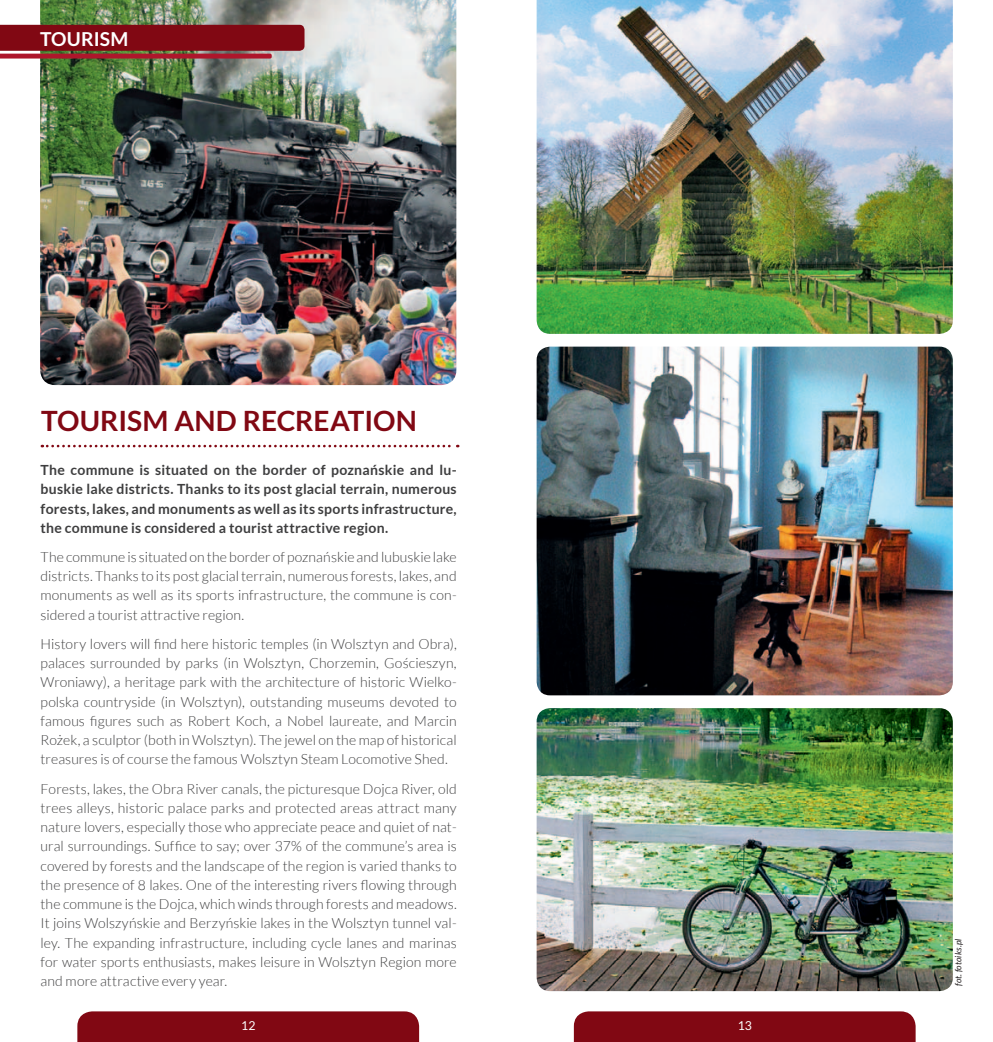
<style>
.page{position:relative;width:993px;height:1042px;background:#fff}
.page>*{position:absolute;margin:0;border:0;box-sizing:border-box;transform-origin:0 0}
.t1{font:700 28px "Lato";color:#810813}
.t2{font:700 19.25px "Lato";color:#fff}
.t3{font:300 14px/19.2px "Lato";letter-spacing:.005em;color:#3e3e3f;text-align:justify}
.t4{font:700 14px/19.2px "Lato";letter-spacing:.02em;color:#3e3e3f;text-align:justify}
.t5{font:12.25px "Lato";color:#fff}
.t6{font:italic 8.75px "Lato";letter-spacing:.01em;color:#231f20}
</style>
<div class="page">
<img style="left:40px;top:0;width:416px;height:385px">
<img style="left:536px;top:0;width:416px;height:334px">
<img style="left:536px;top:347px;width:416px;height:348px">
<img style="left:536px;top:708px;width:416px;height:283px">
<svg style="left:0;top:25px;width:304px;height:34px;background:#881b22"></svg>
<div style="left:77px;top:1011px;width:342px;height:31px;background:#810813"></div>
<div style="left:573px;top:1011px;width:342px;height:31px;background:#810813"></div>
<svg style="left:42px;top:445px;width:416px;height:2px"></svg>
<h2 class="t2" style="left:40px;top:28px;width:90px">TOURISM</h2>
<h1 class="t1" style="left:41px;top:405px;width:354px">TOURISM AND RECREATION</h1>
<p class="t4" style="left:41px;top:460px;width:417px">The commune is situated on the border of poznańskie and lu&shy;buskie lake districts. Thanks to its post glacial terrain, numerous forests, lakes, and monuments as well as its sports infrastructure, the commune is considered a tourist attractive region.</p>
<p class="t3" style="left:41px;top:547px;width:417px">The commune is situated on the border of poznańskie and lubuskie lake districts. Thanks to its post glacial terrain, numerous forests, lakes, and monuments as well as its sports infrastructure, the commune is con&shy;sidered a tourist attractive region.</p>
<p class="t3" style="left:41px;top:634px;width:417px">History lovers will find here historic temples (in Wolsztyn and Obra), palaces surrounded by parks (in Wolsztyn, Chorzemin, Gościeszyn, Wroniawy), a heritage park with the architecture of historic Wielko&shy;polska countryside (in Wolsztyn), outstanding museums devoted to famous figures such as Robert Koch, a Nobel laureate, and Marcin Rożek, a sculptor (both in Wolsztyn). The jewel on the map of historical treasures is of course the famous Wolsztyn Steam Locomotive Shed.</p>
<p class="t3" style="left:41px;top:779px;width:417px">Forests, lakes, the Obra River canals, the picturesque Dojca River, old trees alleys, historic palace parks and protected areas attract many nature lovers, especially those who appreciate peace and quiet of nat&shy;ural surroundings. Suffice to say; over 37% of the commune’s area is covered by forests and the landscape of the region is varied thanks to the presence of 8 lakes. One of the interesting rivers flowing through the commune is the Dojca, which winds through forests and meadows.<br>It joins Wolszyńskie and Berzyńskie lakes in the Wolsztyn tunnel val&shy;ley. The expanding infrastructure, including cycle lanes and marinas for water sports enthusiasts, makes leisure in Wolsztyn Region more and more attractive every year.</p>
<p class="t5" style="left:241px;top:1019px;width:16px">12</p>
<p class="t5" style="left:737px;top:1019px;width:16px">13</p>
<p class="t6" style="left:953px;top:986px;width:49px;rotate:-90deg">fot. fotoiks.pl</p>
</div>
